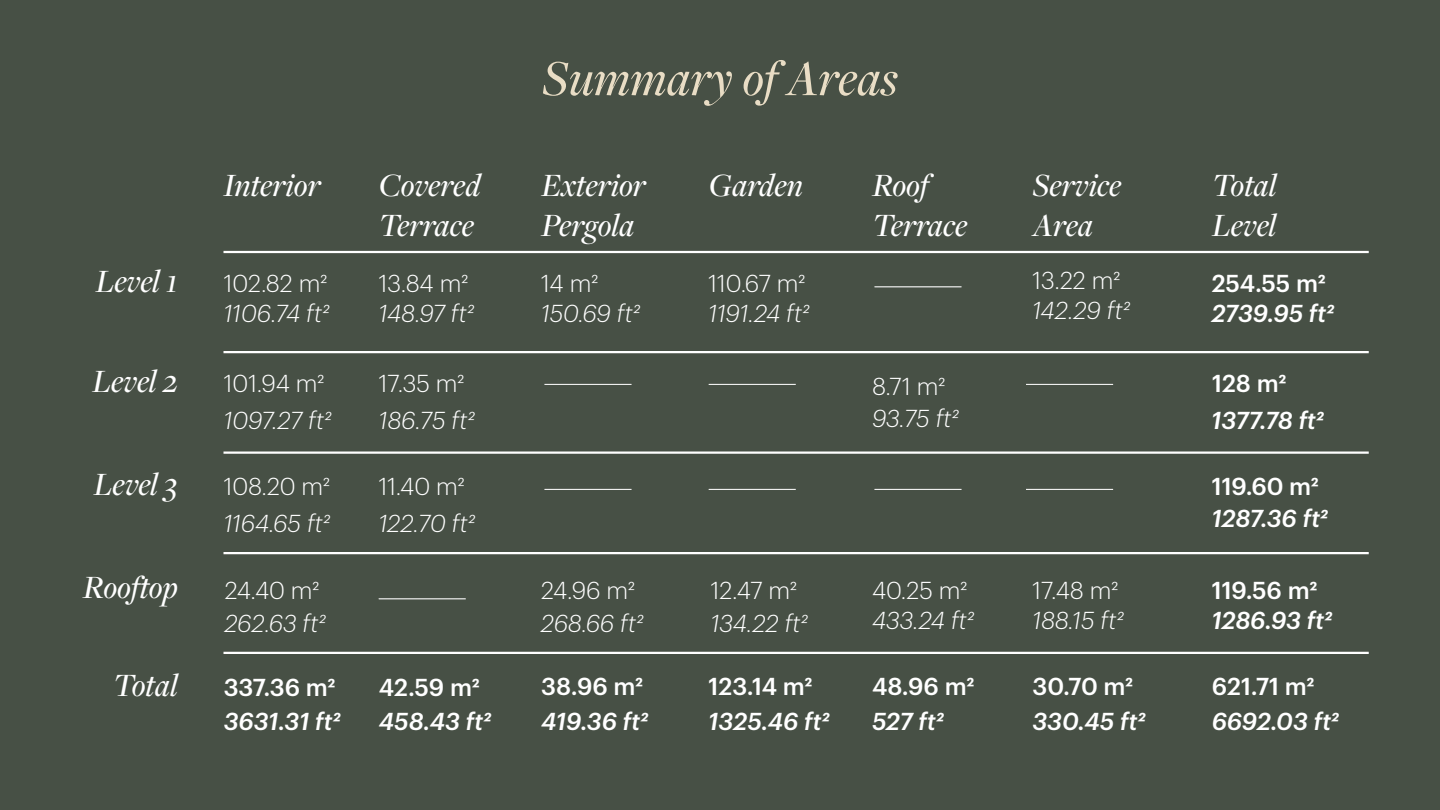
<style>
.page{position:relative;width:1440px;height:810px;background:#475045}
.page>*{position:absolute;margin:0;border:0;box-sizing:border-box;transform-origin:0 0}
.t1{font:italic 500 52.5px "Freight Disp Pro";color:#e9ddc5}
.t2{font:italic 500 33.75px/40.5px "Freight Disp Pro";color:#fff}
.t3{font:italic 300 24px "Graphik";color:#fff}
.t4{font:300 24px "Graphik";color:#fff}
.t5{font:italic 500 24px "Graphik";color:#fff}
.t6{font:500 24px "Graphik";color:#fff}
</style>
<div class="page">
<hr style="left:874px;top:287px;width:88px;height:1px;background:#fff">
<hr style="left:709px;top:384px;width:87px;height:1px;background:#fff">
<hr style="left:544px;top:384px;width:88px;height:1px;background:#fff">
<hr style="left:544px;top:489px;width:88px;height:1px;background:#fff">
<hr style="left:379px;top:599px;width:87px;height:1px;background:#fff">
<hr style="left:709px;top:489px;width:87px;height:1px;background:#fff">
<hr style="left:874px;top:489px;width:88px;height:1px;background:#fff">
<hr style="left:1026px;top:384px;width:87px;height:1px;background:#fff">
<hr style="left:1026px;top:489px;width:87px;height:1px;background:#fff">
<hr style="left:224px;top:251px;width:1145px;height:2px;background:#fff">
<hr style="left:224px;top:351px;width:1145px;height:2px;background:#fff">
<hr style="left:224px;top:452px;width:1145px;height:2px;background:#fff">
<hr style="left:224px;top:552px;width:1145px;height:2px;background:#fff">
<hr style="left:224px;top:652px;width:1145px;height:2px;background:#fff">
<h1 class="t1" style="left:542px;top:44px;width:357px">Summary of Areas</h1>
<h2 class="t2" style="left:96px;top:260px;width:84px">Level 1</h2>
<h2 class="t2" style="left:224px;top:163px;width:99px">Interior</h2>
<p class="t4" style="left:224px;top:266px;width:105px">102.82 m2</p>
<p class="t3" style="left:224px;top:296px;width:107px">1106.74 ft2</p>
<h2 class="t2" style="left:379px;top:163px;width:103px">Covered<br>Terrace</h2>
<h2 class="t2" style="left:709px;top:163px;width:96px">Garden</h2>
<h2 class="t2" style="left:1212px;top:163px;width:66px">Total<br>Level</h2>
<h2 class="t2" style="left:872px;top:163px;width:97px">Roof<br>Terrace</h2>
<h2 class="t2" style="left:542px;top:163px;width:106px">Exterior<br>Pergola</h2>
<p class="t4" style="left:541px;top:266px;width:59px">14 m2</p>
<p class="t3" style="left:541px;top:296px;width:100px">150.69 ft2</p>
<h2 class="t2" style="left:1033px;top:163px;width:90px">Service<br>Area</h2>
<p class="t4" style="left:1033px;top:263px;width:89px">13.22 m2</p>
<p class="t3" style="left:1033px;top:293px;width:99px">142.29 ft2</p>
<p class="t6" style="left:1212px;top:265px;width:115px">254.55 m2</p>
<p class="t5" style="left:1212px;top:295px;width:123px">2 739.95 ft2</p>
<p class="t4" style="left:709px;top:266px;width:98px">110.67 m2</p>
<p class="t3" style="left:709px;top:296px;width:102px">1191.24 ft2</p>
<p class="t4" style="left:379px;top:266px;width:91px">13.84 m2</p>
<p class="t3" style="left:379px;top:296px;width:96px">148.97 ft2</p>
<h2 class="t2" style="left:92px;top:360px;width:87px">Level 2</h2>
<p class="t4" style="left:224px;top:366px;width:102px">101.94 m2</p>
<p class="t3" style="left:224px;top:403px;width:109px">1097.27 ft2</p>
<p class="t4" style="left:379px;top:366px;width:87px">17.35 m2</p>
<p class="t3" style="left:379px;top:403px;width:97px">186.75 ft2</p>
<p class="t4" style="left:872px;top:369px;width:75px">8.71 m2</p>
<p class="t3" style="left:872px;top:401px;width:88px">93.75 ft2</p>
<p class="t6" style="left:1212px;top:365px;width:76px">128 m2</p>
<p class="t5" style="left:1211px;top:402px;width:114px">1377.78 ft2</p>
<h2 class="t2" style="left:94px;top:463px;width:86px">Level 3</h2>
<p class="t4" style="left:224px;top:469px;width:108px">108.20 m2</p>
<p class="t3" style="left:224px;top:506px;width:108px">1164.65 ft2</p>
<p class="t4" style="left:379px;top:469px;width:87px">11.40 m2</p>
<p class="t3" style="left:379px;top:506px;width:97px">122 .70 ft2</p>
<p class="t6" style="left:1212px;top:468px;width:109px">119.60 m2</p>
<p class="t5" style="left:1212px;top:500px;width:117px">1287.36 ft2</p>
<h2 class="t2" style="left:83px;top:566px;width:96px">Rooftop</h2>
<p class="t4" style="left:225px;top:573px;width:96px">24.40 m2</p>
<p class="t3" style="left:225px;top:605px;width:102px">262.63 ft2</p>
<p class="t4" style="left:541px;top:573px;width:95px">24.96 m2</p>
<p class="t3" style="left:541px;top:605px;width:103px">268.66 ft2</p>
<p class="t4" style="left:711px;top:573px;width:88px">12.47 m2</p>
<p class="t3" style="left:711px;top:605px;width:98px">134.22 ft2</p>
<p class="t4" style="left:872px;top:573px;width:97px">40.25 m2</p>
<p class="t3" style="left:872px;top:603px;width:103px">433.24 ft2</p>
<p class="t4" style="left:1033px;top:573px;width:87px">17.48 m2</p>
<p class="t3" style="left:1033px;top:603px;width:92px">188.15 ft2</p>
<p class="t6" style="left:1212px;top:572px;width:107px">119.56 m2</p>
<p class="t5" style="left:1212px;top:602px;width:121px">1286.93 ft2</p>
<h2 class="t2" style="left:113px;top:664px;width:66px">Total</h2>
<p class="t6" style="left:224px;top:669px;width:113px">337.36 m2</p>
<p class="t5" style="left:224px;top:703px;width:118px">3631.31 ft2</p>
<p class="t6" style="left:379px;top:669px;width:102px">42.59 m2</p>
<p class="t5" style="left:379px;top:703px;width:113px">458.43 ft2</p>
<p class="t6" style="left:541px;top:668px;width:103px">38.96 m2</p>
<p class="t5" style="left:541px;top:703px;width:108px">419.36 ft2</p>
<p class="t6" style="left:709px;top:668px;width:105px">123.14 m2</p>
<p class="t5" style="left:709px;top:703px;width:122px">1325.46 ft2</p>
<p class="t6" style="left:872px;top:668px;width:104px">48.96 m2</p>
<p class="t5" style="left:872px;top:703px;width:73px">52 7 ft2</p>
<p class="t6" style="left:1033px;top:668px;width:102px">30.70 m2</p>
<p class="t5" style="left:1033px;top:703px;width:114px">330.45 ft2</p>
<p class="t6" style="left:1212px;top:668px;width:104px">621.71 m2</p>
<p class="t5" style="left:1212px;top:703px;width:128px">6692.03 ft2</p>
</div>
